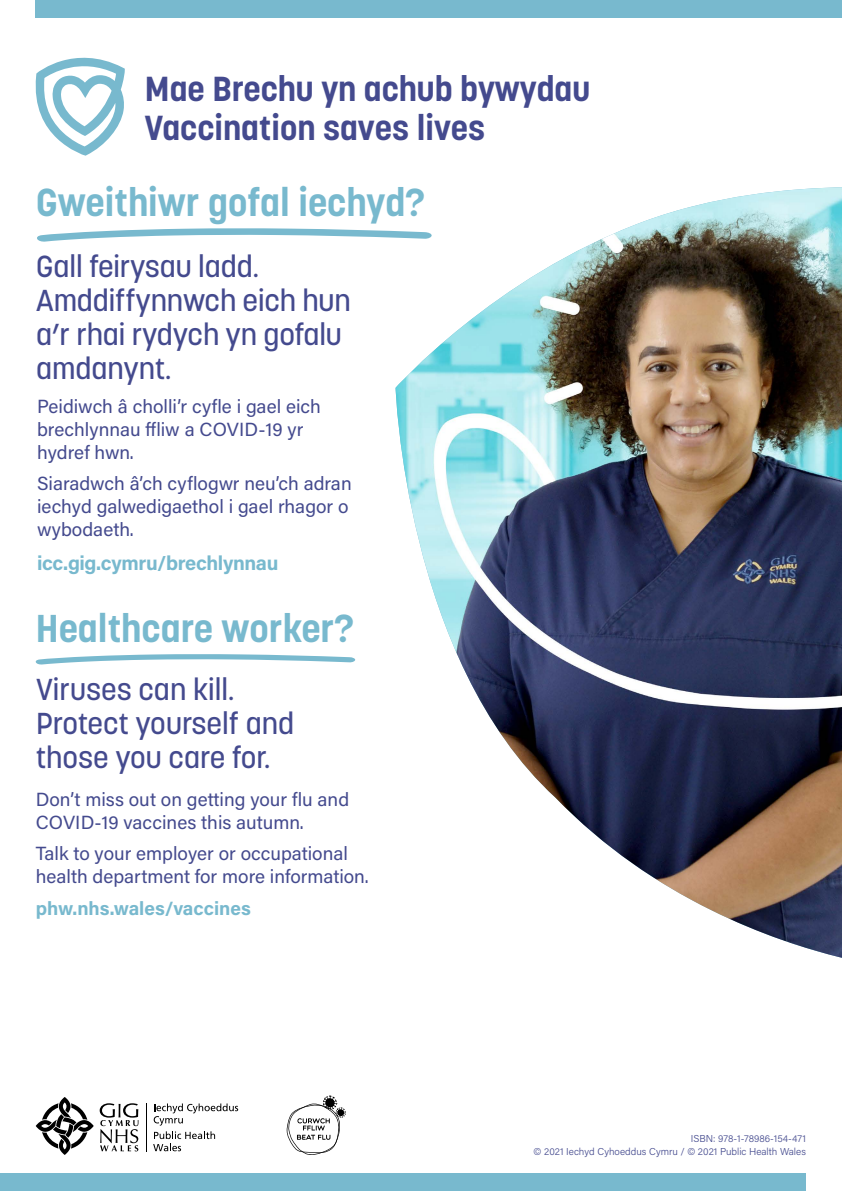
<style>
.page{position:relative;width:842px;height:1191px;background:#fff}
.page>*{position:absolute;margin:0;border:0;box-sizing:border-box;transform-origin:0 0}
.t1{font:700 38.4px "Korolev";color:#78b9ce}
.t2{font:700 34.4px/39.3px "Korolev";color:#444a8e}
.t3{font:500 30px/34px "Korolev";letter-spacing:-.005em;color:#444a8e}
.t4{font:700 20px "Acumin Pro";letter-spacing:-.02em;color:#78b9ce}
.t5{font:19px/23px "Acumin Pro";color:#444a8e}
.t6{font:700 19px "Acumin Pro";color:#78b9ce}
.t7{font:300 10px/13px "Acumin Pro";color:#444a8e;text-align:right}
</style>
<div class="page">
<svg style="left:36px;top:58px;width:89px;height:98px"></svg>
<img style="left:396px;top:187px;width:446px;height:770px">
<svg style="left:35px;top:654px;width:320px;height:11px"></svg>
<svg style="left:37px;top:228px;width:395px;height:14px"></svg>
<div style="left:36px;top:0;width:806px;height:17px;background:#78b9ce"></div>
<div style="left:0;top:1173px;width:806px;height:18px;background:#78b9ce"></div>
<svg style="left:287px;top:1095px;width:59px;height:60px"></svg>
<svg style="left:100px;top:1103px;width:39px;height:48px"></svg>
<svg style="left:36px;top:1097px;width:58px;height:58px"></svg>
<hr style="left:146px;top:1103px;width:1px;height:48px;background:#000">
<svg style="left:154px;top:1103px;width:84px;height:22px"></svg>
<svg style="left:153px;top:1131px;width:62px;height:20px"></svg>
<h2 class="t2" style="left:145px;top:69px;width:447px">Mae Brechu yn achub bywydau<br>Vaccination saves lives</h2>
<h1 class="t1" style="left:36px;top:178px;width:390px">Gweithiwr gofal iechyd?</h1>
<h3 class="t3" style="left:36px;top:249px;width:316px">Gall feirysau ladd.<br>Amddiffynnwch eich hun a’r rhai rydych yn gofalu amdanynt.</h3>
<p class="t5" style="left:37px;top:394px;width:285px">Peidiwch â cholli’r cyfle i gael eich brechlynnau ffliw a COVID-19 yr hydref hwn.</p>
<p class="t5" style="left:37px;top:471px;width:316px">Siaradwch â’ch cyflogwr neu’ch adran iechyd galwedigaethol i gael rhagor o wybodaeth.</p>
<p class="t4" style="left:37px;top:549px;width:243px">icc.gig.cymru/brechlynnau</p>
<h1 class="t1" style="left:36px;top:604px;width:320px">Healthcare worker?</h1>
<h3 class="t3" style="left:36px;top:672px;width:260px">Viruses can kill.<br>Protect yourself and those you care for.</h3>
<p class="t5" style="left:36px;top:786px;width:315px">Don’t miss out on getting your flu and<br>COVID-19 vaccines this autumn.</p>
<p class="t5" style="left:36px;top:841px;width:334px">Talk to your employer or occupational health department for more information.</p>
<p class="t6" style="left:36px;top:894px;width:217px">phw.nhs.wales/vaccines</p>
<p class="t7" style="left:534px;top:1131px;width:274px">ISBN: 978-1-78986-154-471<br>© 2021 Iechyd Cyhoeddus Cymru / © 2021 Public Health Wales</p>
</div>
